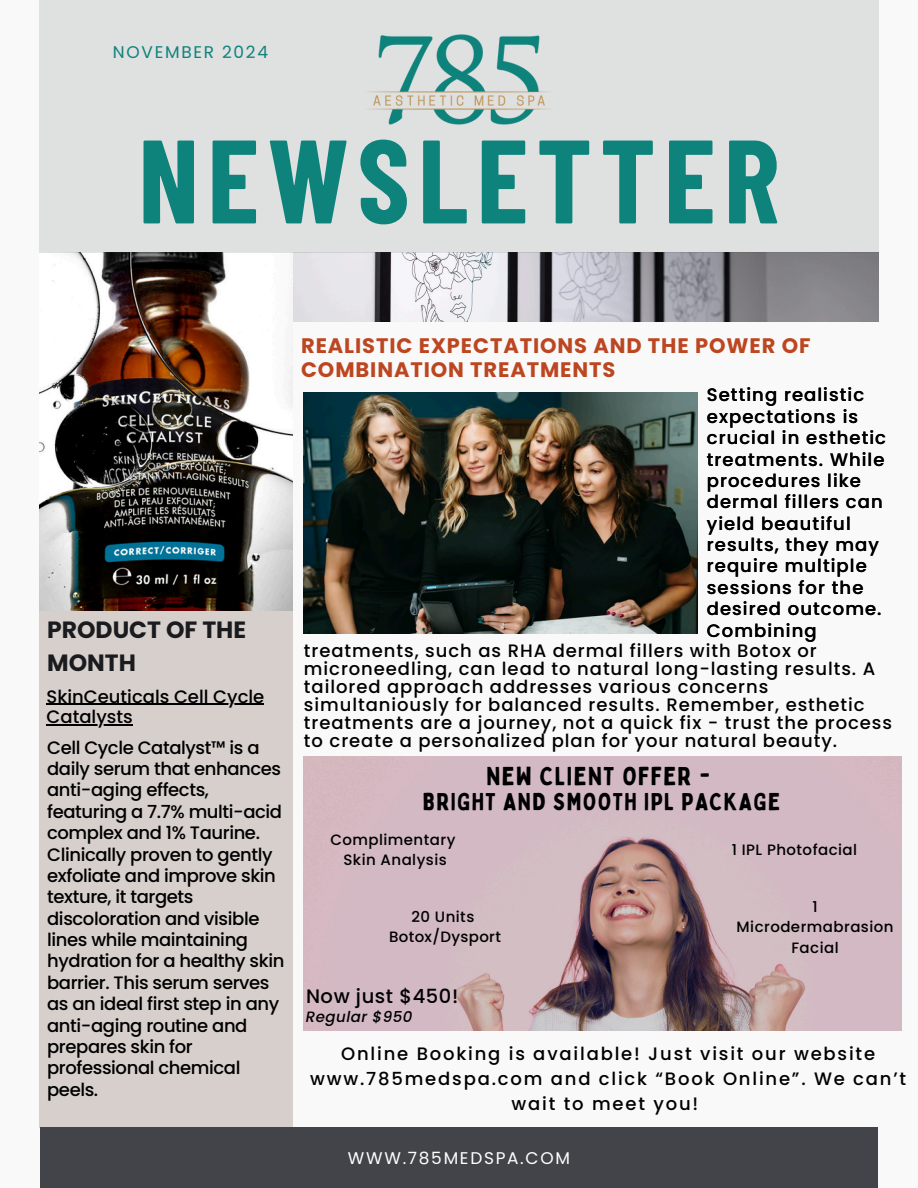
<style>
.page{position:relative;width:918px;height:1188px;background:#f9f9f9}
.page>*{position:absolute;margin:0;border:0;box-sizing:border-box;transform-origin:0 0}
.t1{font:700 118.5px "Barlow Condensed";letter-spacing:.07em;color:#0e837c}
.t2{font:25.5px "Bobby Jones";letter-spacing:.06em;color:#000}
.t3{font:24px "Bobby Jones";letter-spacing:.06em;color:#000}
.t4{font:700 23.55px/32.7px "Poppins";color:#1a1b1e}
.t5{font:700 21px/23.7px "Poppins";letter-spacing:.045em;color:#bc4620}
.t6{font:500 19.5px "Poppins";letter-spacing:.03em;color:#000}
.t7{font:500 18px/21.3px "Poppins";letter-spacing:.05em;color:#000}
.t8{font:500 18px/21.3px "Poppins";letter-spacing:-.02em;color:#000}
.t9{font:500 18px/24.8px "Poppins";letter-spacing:.1em;color:#000;text-align:center}
.t10{font:500 18px "Poppins";color:#000}
.t11{font:16.95px "Poppins";letter-spacing:.1em;color:#fff}
.t12{font:16.95px "Poppins";letter-spacing:.1em;color:#0e837c}
.t13{font:500 15px/20.2px "Poppins";letter-spacing:.03em;color:#000;text-align:center}
.t14{font:italic 500 15px "Poppins";letter-spacing:.03em;color:#000}
</style>
<div class="page">
<img style="left:292px;top:252px;width:586px;height:69px">
<img style="left:39px;top:252px;width:253px;height:359px">
<div style="left:39px;top:611px;width:253px;height:516px;background:#d6cfcc"></div>
<div style="left:40px;top:1127px;width:838px;height:61px;background:#424449"></div>
<div style="left:39px;top:0;width:839px;height:252px;background:#dfe0e0"></div>
<img style="left:368px;top:34px;width:183px;height:91px">
<img style="left:304px;top:392px;width:394px;height:241px">
<img style="left:304px;top:757px;width:597px;height:273px">
<hr style="left:47px;top:704px;width:217px;height:1px;background:#000">
<hr style="left:47px;top:724px;width:86px;height:1px;background:#000">
<p class="t12" style="left:113px;top:40px;width:157px">NOVEMBER 2024</p>
<h2 class="t1" style="left:138px;top:105px;width:643px">NEWSLETTER</h2>
<h4 class="t4" style="left:47px;top:614px;width:200px">PRODUCT OF THE<br>MONTH</h4>
<p class="t10" style="left:47px;top:684px;width:219px">SkinCeuticals Cell Cycle</p>
<p class="t10" style="left:47px;top:704px;width:88px">Catalysts</p>
<p class="t8" style="left:47px;top:737px;width:239px">Cell Cycle Catalyst™ is a daily serum that enhances anti-aging effects, featuring a 7.7% multi-acid complex and 1% Taurine.<br>Clinically proven to gently exfoliate and improve skin texture, it targets discoloration and visible lines while maintaining hydration for a healthy skin barrier. This serum serves as an ideal first step in any anti-aging routine and prepares skin for professional chemical peels.</p>
<p class="t5" style="left:301px;top:334px;width:511px">REALISTIC EXPECTATIONS AND THE POWER OF<br>COMBINATION TREATMENTS</p>
<h3 class="t7" style="left:707px;top:384px;width:181px">Setting realistic expectations is crucial in esthetic treatments. While procedures like dermal fillers can yield beautiful results, they may require multiple sessions for the desired outcome.</h3>
<p class="t7" style="left:707px;top:620px;width:111px">Combining</p>
<p class="t7" style="left:304px;top:642px;width:590px;line-height:18px">treatments, such as RHA dermal fillers with Botox or microneedling, can lead to natural long-lasting results. A tailored approach addresses various concerns simultaniously for balanced results. Remember, esthetic treatments are a journey, not a quick fix - trust the process to create a personalized plan for your natural beauty.</p>
<p class="t2" style="left:486px;top:760px;width:225px">NEW CLIENT OFFER -</p>
<p class="t3" style="left:423px;top:786px;width:359px">BRIGHT AND SMOOTH IPL PACKAGE</p>
<p class="t13" style="left:330px;top:830px;width:127px">Complimentary</p>
<p class="t13" style="left:343px;top:850px;width:105px">Skin Analysis</p>
<p class="t13" style="left:732px;top:840px;width:127px">1 IPL Photofacial</p>
<p class="t13" style="left:411px;top:907px;width:64px">20 Units</p>
<h5 class="t13" style="left:389px;top:927px;width:113px">Botox/Dysport</h5>
<h6 class="t6" style="left:306px;top:983px;width:154px">Now just $450!</h6>
<p class="t14" style="left:306px;top:1006px;width:108px">Regular $950</p>
<p class="t13" style="left:737px;top:897px;width:158px">1<br>Microdermabrasion<br>Facial</p>
<p class="t9" style="left:310px;top:1041px;width:598px">Online Booking is available! Just visit our website www.785medspa.com and click “Book Online”. We can’t wait to meet you!</p>
<p class="t11" style="left:348px;top:1146px;width:223px">WWW.785MEDSPA.COM</p>
</div>
